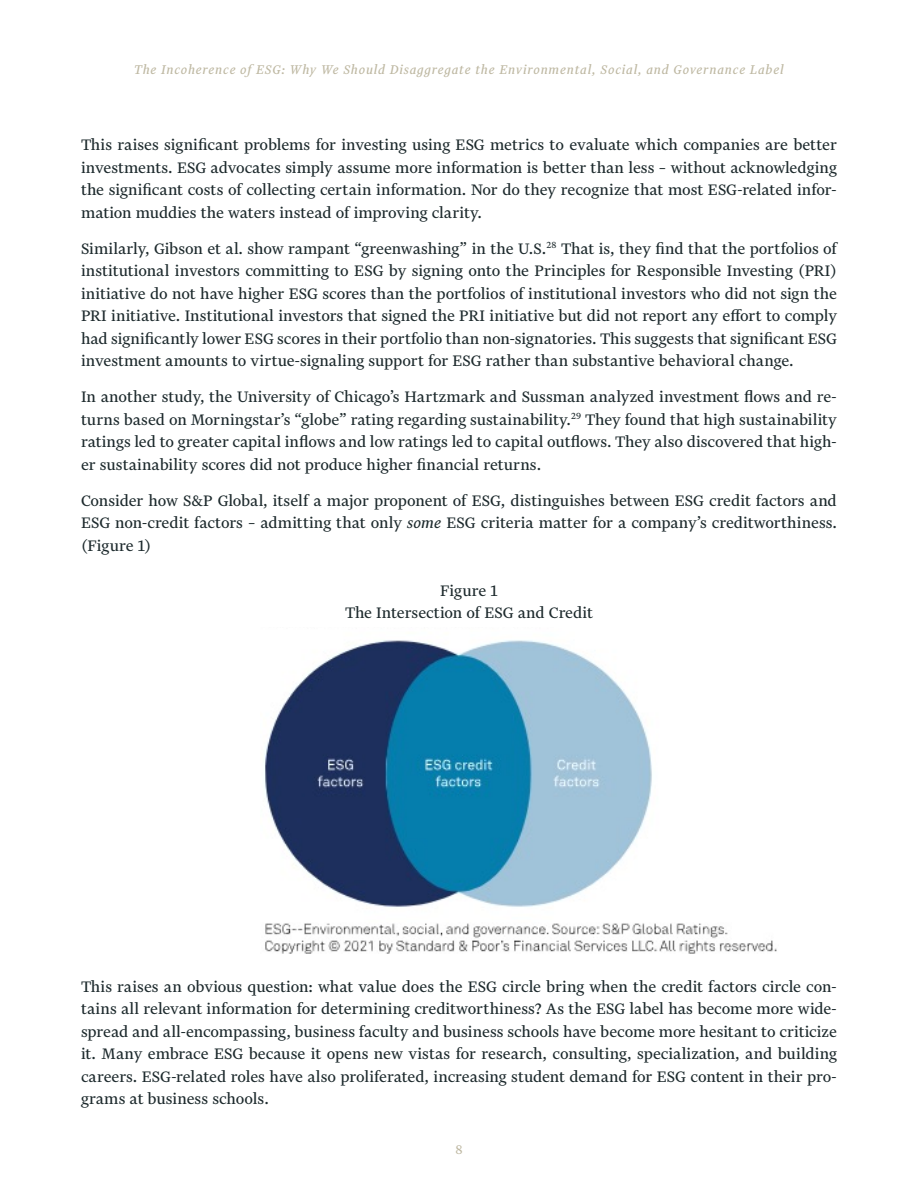
<style>
.page{position:relative;width:918px;height:1188px;background:#fff}
.page>*{position:absolute;margin:0;border:0;box-sizing:border-box;transform-origin:0 0}
.Paragraph{font:18px/22.5px "Financier Text";letter-spacing:-.005em;color:#1c292c;text-align:justify}
.t1{font:italic 15px "Financier Text";letter-spacing:.05em;color:#beb8a2}
.t2{font:15px "Financier Text";color:#beb8a2}
.s1{font-style:italic}
</style>
<div class="page">
<img style="left:264px;top:640px;width:513px;height:314px">
<p class="t1" style="left:134px;top:62px;width:651px">The Incoherence of ESG: Why We Should Disaggregate the Environmental, Social, and Governance Label</p>
<p class="Paragraph" style="left:81px;top:134px;width:758px">This raises significant problems for investing using ESG metrics to evaluate which companies are better investments. ESG advocates simply assume more information is better than less – without acknowledging the significant costs of collecting certain information. Nor do they recognize that most ESG-related infor&shy;mation muddies the waters instead of improving clarity.</p>
<p class="Paragraph" style="left:81px;top:237px;width:758px">Similarly, Gibson et al. show rampant “greenwashing” in the U.S.<sup>28</sup> That is, they find that the portfolios of institutional investors committing to ESG by signing onto the Principles for Responsible Investing (PRI) initiative do not have higher ESG scores than the portfolios of institutional investors who did not sign the PRI initiative. Institutional investors that signed the PRI initiative but did not report any effort to comply had significantly lower ESG scores in their portfolio than non-signatories. This suggests that significant ESG investment amounts to virtue-signaling support for ESG rather than substantive behavioral change.</p>
<p class="Paragraph" style="left:81px;top:386px;width:758px">In another study, the University of Chicago’s Hartzmark and Sussman analyzed investment flows and re&shy;turns based on Morningstar’s “globe” rating regarding sustainability.<sup>29</sup> They found that high sustainability ratings led to greater capital inflows and low ratings led to capital outflows. They also discovered that high&shy;er sustainability scores did not produce higher financial returns.</p>
<p class="Paragraph" style="left:81px;top:489px;width:758px">Consider how S&amp;P Global, itself a major proponent of ESG, distinguishes between ESG credit factors and ESG non-credit factors – admitting that only <span class="s1">some</span> ESG criteria matter for a company’s creditworthiness. (Figure 1)</p>
<p class="Paragraph" style="left:345px;top:579px;width:249px;text-align:center">Figure 1<br>The Intersection of ESG and Credit</p>
<p class="Paragraph" style="left:81px;top:975px;width:758px">This raises an obvious question: what value does the ESG circle bring when the credit factors circle con&shy;tains all relevant information for determining creditworthiness? As the ESG label has become more wide&shy;spread and all-encompassing, business faculty and business schools have become more hesitant to criticize it. Many embrace ESG because it opens new vistas for research, consulting, specialization, and building careers. ESG-related roles have also proliferated, increasing student demand for ESG content in their pro&shy;grams at business schools.</p>
<p class="t2" style="left:455px;top:1141px;width:9px">8</p>
</div>
